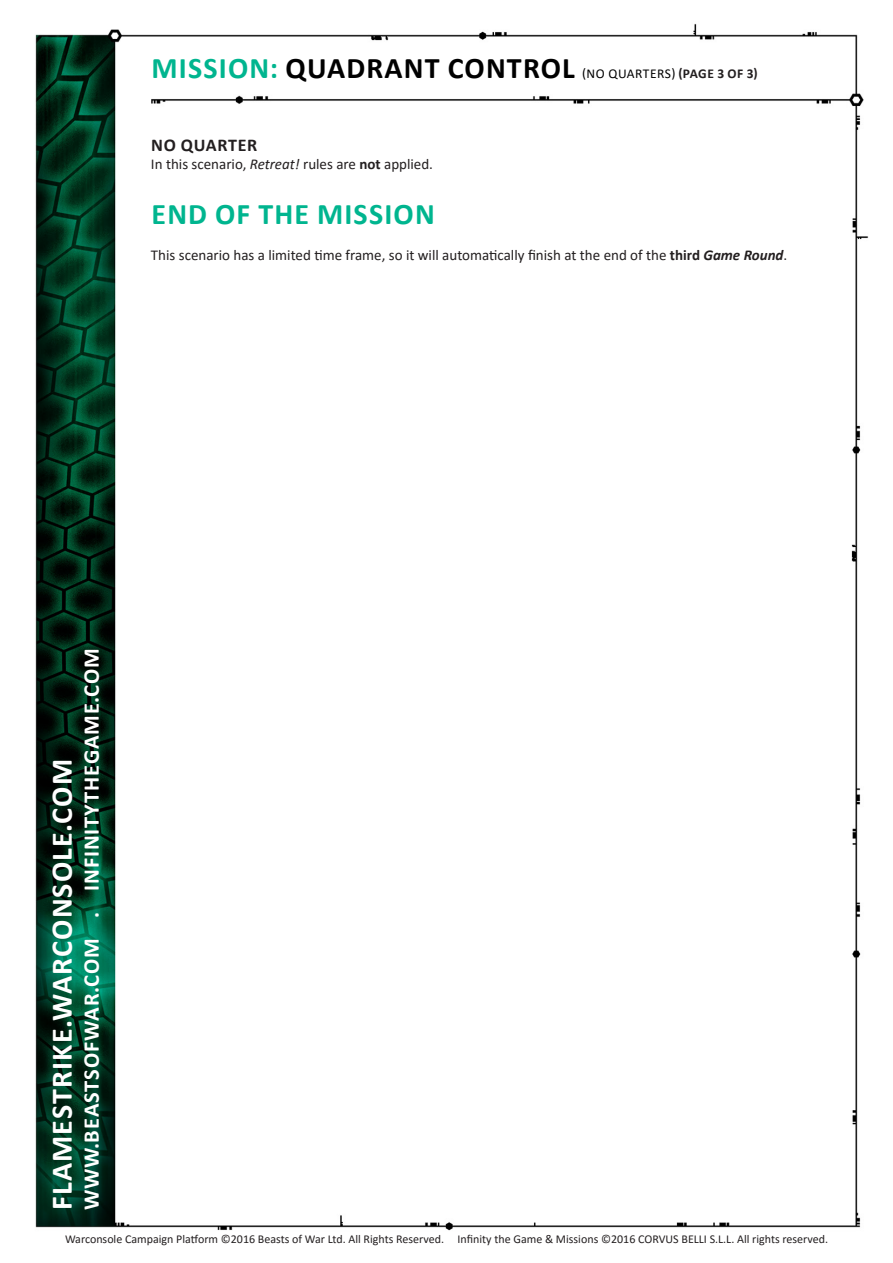
<style>
.page{position:relative;width:893px;height:1263px;background:#fff}
.page>*{position:absolute;margin:0;border:0;box-sizing:border-box;transform-origin:0 0}
.t1{font:700 30px "Calibri";letter-spacing:.04em;color:#fff}
.t2{font:700 30px "Calibri";letter-spacing:.04em;color:#000}
.t3{font:700 30px "Calibri";letter-spacing:.04em;color:#00b58f}
.t4{font:700 22.5px "Calibri";letter-spacing:.04em;color:#fff}
.t5{font:700 18px "Calibri";letter-spacing:.04em;color:#231f20}
.t6{font:15px "Calibri";color:#231f20}
.t7{font:13.5px "Calibri";letter-spacing:.04em;color:#000}
.t8{font:12px "Calibri";color:#231f20}
.s1{color:#00b58f}
.s2{font-weight:700;color:#231f20}
.s3{font-style:italic}
.s4{font-weight:700}
.s5{font-weight:700;font-style:italic}
</style>
<div class="page">
<img style="left:35px;top:23px;width:834px;height:1208px">
<p class="t2" style="left:152px;top:47px;width:425px"><span class="s1">MISSION:</span> QUADRANT CONTROL</p>
<p class="t7" style="left:582px;top:64px;width:177px">(NO QUARTERS) <span class="s2">(PAGE 3 OF 3)</span></p>
<p class="t5" style="left:151px;top:132px;width:108px">NO QUARTER</p>
<p class="t6" style="left:151px;top:153px;width:284px">In this scenario, <span class="s3">Retreat!</span> rules are <span class="s4">not</span> applied.</p>
<p class="t3" style="left:152px;top:193px;width:285px">END OF THE MISSION</p>
<p class="t6" style="left:151px;top:245px;width:638px">This scenario has a limited time frame, so it will automatically finish at the end of the <span class="s4">third</span> <span class="s5">Game Round</span>.</p>
<h2 class="t4" style="left:75px;top:1210px;width:564px;rotate:-90deg">WWW.BEASTSOFWAR.COM . INFINITYTHEGAME.COM</h2>
<p class="t8" style="left:65px;top:1231px;width:764px">Warconsole Campaign Platform ©2016 Beasts of War Ltd. All Rights Reserved. Infinity the Game &amp; Missions ©2016 CORVUS BELLI S.L.L. All rights reserved.</p>
<h1 class="t1" style="left:40px;top:1210px;width:453px;rotate:-90deg">FLAMESTRIKE.WARCONSOLE.COM</h1>
</div>
